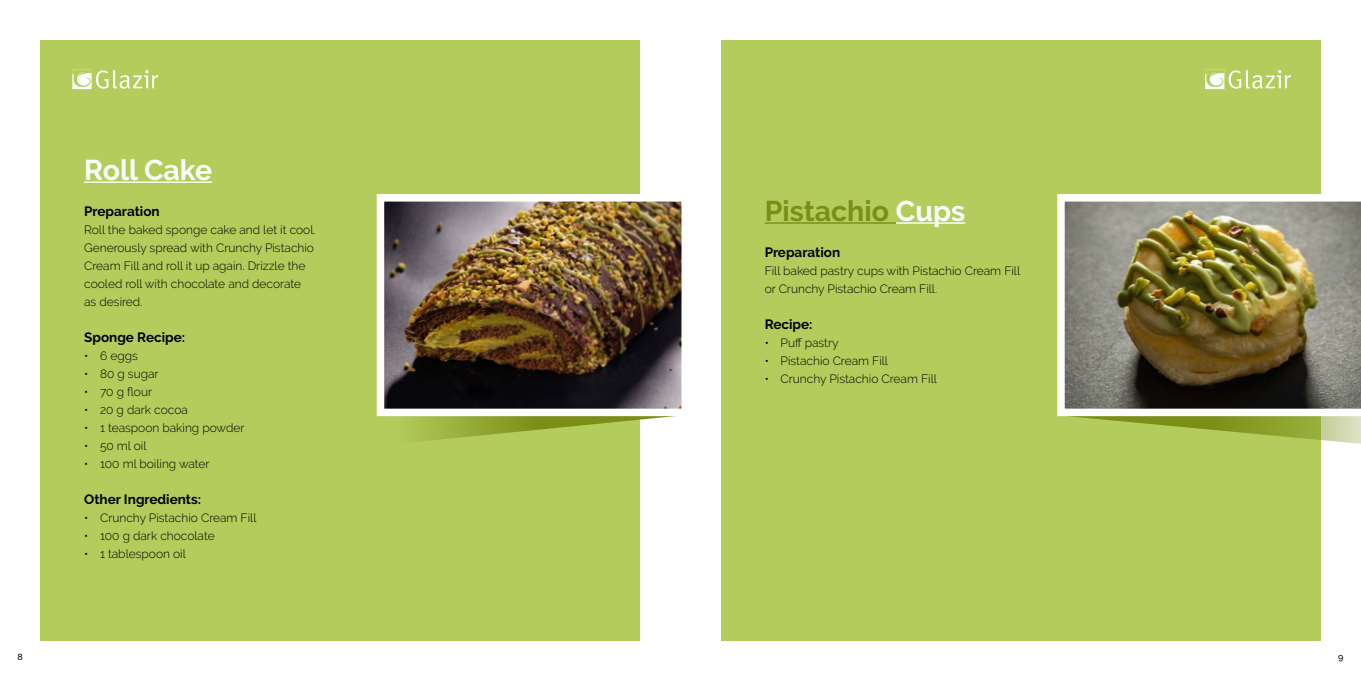
<style>
.page{position:relative;width:1361px;height:681px;background:#fff}
.page>*{position:absolute;margin:0;border:0;box-sizing:border-box;transform-origin:0 0}
.t1{font:700 28.5px "Raleway";color:#7b8e17}
.t2{font:700 28.5px "Raleway";color:#fff}
.t3{font:700 13.5px "Raleway";color:#000}
.t4{font:300 12px/18px "Raleway";color:#000}
.t5{font:500 9px "Raleway";color:#000}
.s1{color:#fff}
</style>
<div class="page">
<div style="left:721px;top:40px;width:599px;height:600px;background:#b4cc5b"></div>
<div style="left:40px;top:40px;width:600px;height:600px;background:#b4cc5b"></div>
<hr style="left:84px;top:181px;width:128px;height:2px;background:#fff">
<hr style="left:765px;top:222px;width:131px;height:2px;background:#7b8e17">
<hr style="left:896px;top:222px;width:69px;height:2px;background:#fff">
<svg style="left:1205px;top:70px;width:86px;height:19px"></svg>
<svg style="left:72px;top:70px;width:86px;height:19px"></svg>
<svg style="left:1061px;top:416px;width:300px;height:29px"></svg>
<svg style="left:380px;top:416px;width:296px;height:25px"></svg>
<img style="left:1057px;top:194px;width:304px;height:222px">
<img style="left:386px;top:203px;width:294px;height:204px">
<div style="left:377px;top:194px;width:312px;height:222px;border:8px solid #fff"></div>
<h1 class="t2" style="left:84px;top:154px;width:129px">Roll Cake</h1>
<p class="t3" style="left:84px;top:203px;width:77px">Preparation</p>
<p class="t4" style="left:84px;top:221px;width:233px">Roll the baked sponge cake and let it cool.<br>Generously spread with Crunchy Pistachio Cream Fill and roll it up again. Drizzle the cooled roll with chocolate and decorate as desired.</p>
<p class="t3" style="left:84px;top:329px;width:102px">Sponge Recipe:</p>
<p class="t4" style="left:84px;top:347px;width:55px">• 6 eggs</p>
<p class="t4" style="left:84px;top:365px;width:76px">• 80 g sugar</p>
<p class="t4" style="left:84px;top:383px;width:69px">• 70 g flour</p>
<p class="t4" style="left:84px;top:401px;width:105px">• 20 g dark cocoa</p>
<p class="t4" style="left:84px;top:419px;width:162px">• 1 teaspoon baking powder</p>
<p class="t4" style="left:84px;top:437px;width:64px">• 50 ml oil</p>
<p class="t4" style="left:84px;top:455px;width:127px">• 100 ml boiling water</p>
<p class="t3" style="left:84px;top:491px;width:118px">Other Ingredients:</p>
<p class="t4" style="left:84px;top:509px;width:174px">• Crunchy Pistachio Cream Fill</p>
<p class="t4" style="left:84px;top:527px;width:132px">• 100 g dark chocolate</p>
<p class="t4" style="left:84px;top:545px;width:103px">• 1 tablespoon oil</p>
<h1 class="t1" style="left:765px;top:194px;width:202px">Pistachio <span class="s1">Cups</span></h1>
<p class="t3" style="left:765px;top:244px;width:77px">Preparation</p>
<p class="t4" style="left:765px;top:261px;width:257px">Fill baked pastry cups with Pistachio Cream Fill or Crunchy Pistachio Cream Fill.</p>
<p class="t3" style="left:765px;top:316px;width:49px">Recipe:</p>
<p class="t4" style="left:765px;top:333px;width:75px">• Puff pastry</p>
<p class="t4" style="left:765px;top:351px;width:125px">• Pistachio Cream Fill</p>
<p class="t4" style="left:765px;top:369px;width:174px">• Crunchy Pistachio Cream Fill</p>
<p class="t5" style="left:18px;top:651px;width:7px">8</p>
<p class="t5" style="left:1338px;top:651px;width:7px">9</p>
</div>
